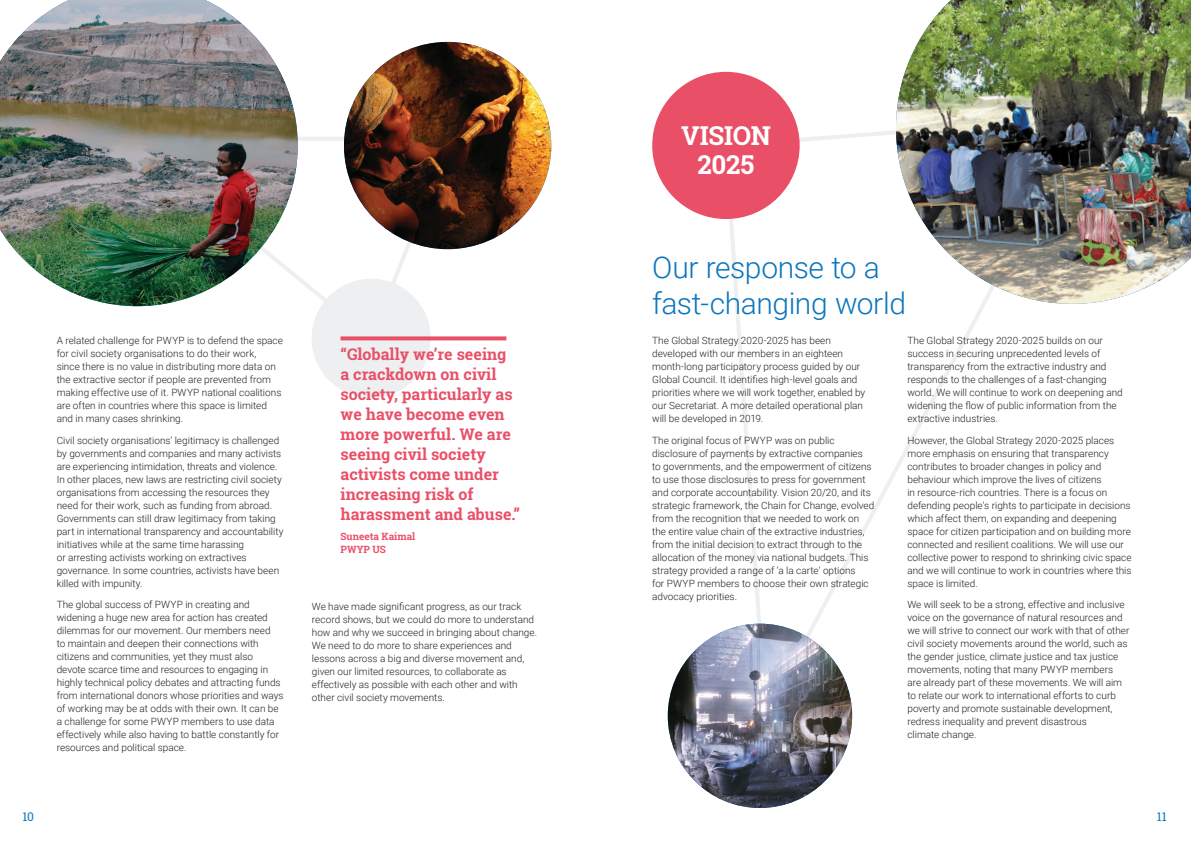
<style>
.page{position:relative;width:1191px;height:842px;background:#fff}
.page>*{position:absolute;margin:0;border:0;box-sizing:border-box;transform-origin:0 0}
.t1{font:300 30px/36px "Roboto";letter-spacing:-.015em;color:#0c76bd}
.t2{font:700 26px/29px "Roboto Slab";letter-spacing:-.005em;color:#fff;text-align:center}
.t3{font:700 16px/20px "Roboto Slab";color:#e95068}
.t4{font:12px "Roboto Slab";color:#0c76bd}
.t5{font:300 10px/13px "Roboto";color:#231f20}
.t6{font:700 10px/13px "Roboto Slab";color:#e95068}
</style>
<div class="page">
<svg style="left:722px;top:113px;width:264px;height:617px"></svg>
<svg style="left:130px;top:137px;width:323px;height:204px"></svg>
<img style="left:0;top:0;width:298px;height:306px">
<img style="left:668px;top:624px;width:184px;height:184px;border-radius:92px">
<img style="left:896px;top:0;width:295px;height:304px">
<div style="left:652px;top:72px;width:147px;height:147px;background:#e95068;border-radius:50%"></div>
<img style="left:344px;top:42px;width:207px;height:207px;border-radius:104px">
<div style="left:312px;top:279px;width:119px;height:119px;background:#edeff0;border-radius:50%"></div>
<svg style="left:340px;top:336px;width:166px;height:4px"></svg>
<h2 class="t2" style="left:681px;top:120px;width:91px">VISION<br>2025</h2>
<p class="t5" style="left:57px;top:334px;width:228px">A related challenge for PWYP is to defend the space for civil society organisations to do their work,<br>since there is no value in distributing more data on the extractive sector if people are prevented from making effective use of it. PWYP national coalitions are often in countries where this space is limited and in many cases shrinking.</p>
<p class="t5" style="left:57px;top:433px;width:228px">Civil society organisations’ legitimacy is challenged by governments and companies and many activists are experiencing intimidation, threats and violence.<br>In other places, new laws are restricting civil society organisations from accessing the resources they need for their work, such as funding from abroad.<br>Governments can still draw legitimacy from taking part in international transparency and accountability initiatives while at the same time harassing<br>or arresting activists working on extractives governance. In some countries, activists have been killed with impunity.</p>
<p class="t5" style="left:57px;top:598px;width:228px">The global success of PWYP in creating and widening a huge new area for action has created dilemmas for our movement. Our members need<br>to maintain and deepen their connections with citizens and communities, yet they must also devote scarce time and resources to engaging in highly technical policy debates and attracting funds from international donors whose priorities and ways of working may be at odds with their own. It can be a challenge for some PWYP members to use data effectively while also having to battle constantly for resources and political space.</p>
<p class="t5" style="left:312px;top:599px;width:227px">We have made significant progress, as our track record shows, but we could do more to understand how and why we succeed in bringing about change.<br>We need to do more to share experiences and lessons across a big and diverse movement and, given our limited resources, to collaborate as effectively as possible with each other and with other civil society movements.</p>
<h3 class="t3" style="left:340px;top:344px;width:181px">“Globally we’re seeing<br>a crackdown on civil society, particularly as we have become even more powerful. We are seeing civil society activists come under increasing risk of harassment and abuse.”</h3>
<p class="t6" style="left:340px;top:530px;width:76px">Suneeta Kaimal<br>PWYP US</p>
<h1 class="t1" style="left:652px;top:248px;width:255px">Our response to a fast-changing world</h1>
<p class="t5" style="left:652px;top:334px;width:214px">The Global Strategy 2020-2025 has been developed with our members in an eighteen month-long participatory process guided by our Global Council. It identifies high-level goals and priorities where we will work together, enabled by our Secretariat. A more detailed operational plan will be developed in 2019.</p>
<p class="t5" style="left:652px;top:433px;width:224px">The original focus of PWYP was on public disclosure of payments by extractive companies<br>to governments, and the empowerment of citizens to use those disclosures to press for government and corporate accountability. Vision 20/20, and its strategic framework, the Chain for Change, evolved from the recognition that we needed to work on the entire value chain of the extractive industries, from the initial decision to extract through to the allocation of the money via national budgets. This strategy provided a range of ‘a la carte’ options<br>for PWYP members to choose their own strategic advocacy priorities.</p>
<p class="t5" style="left:907px;top:334px;width:217px">The Global Strategy 2020-2025 builds on our success in securing unprecedented levels of transparency from the extractive industry and responds to the challenges of a fast-changing world. We will continue to work on deepening and widening the flow of public information from the extractive industries.</p>
<p class="t5" style="left:907px;top:433px;width:226px">However, the Global Strategy 2020-2025 places more emphasis on ensuring that transparency contributes to broader changes in policy and behaviour which improve the lives of citizens<br>in resource-rich countries. There is a focus on defending people’s rights to participate in decisions which affect them, on expanding and deepening space for citizen participation and on building more connected and resilient coalitions. We will use our collective power to respond to shrinking civic space and we will continue to work in countries where this space is limited.</p>
<p class="t5" style="left:907px;top:598px;width:224px">We will seek to be a strong, effective and inclusive voice on the governance of natural resources and we will strive to connect our work with that of other civil society movements around the world, such as the gender justice, climate justice and tax justice movements, noting that many PWYP members<br>are already part of these movements. We will aim to relate our work to international efforts to curb poverty and promote sustainable development, redress inequality and prevent disastrous<br>climate change.</p>
<p class="t4" style="left:23px;top:808px;width:13px">10</p>
<p class="t4" style="left:1157px;top:808px;width:11px">11</p>
</div>
